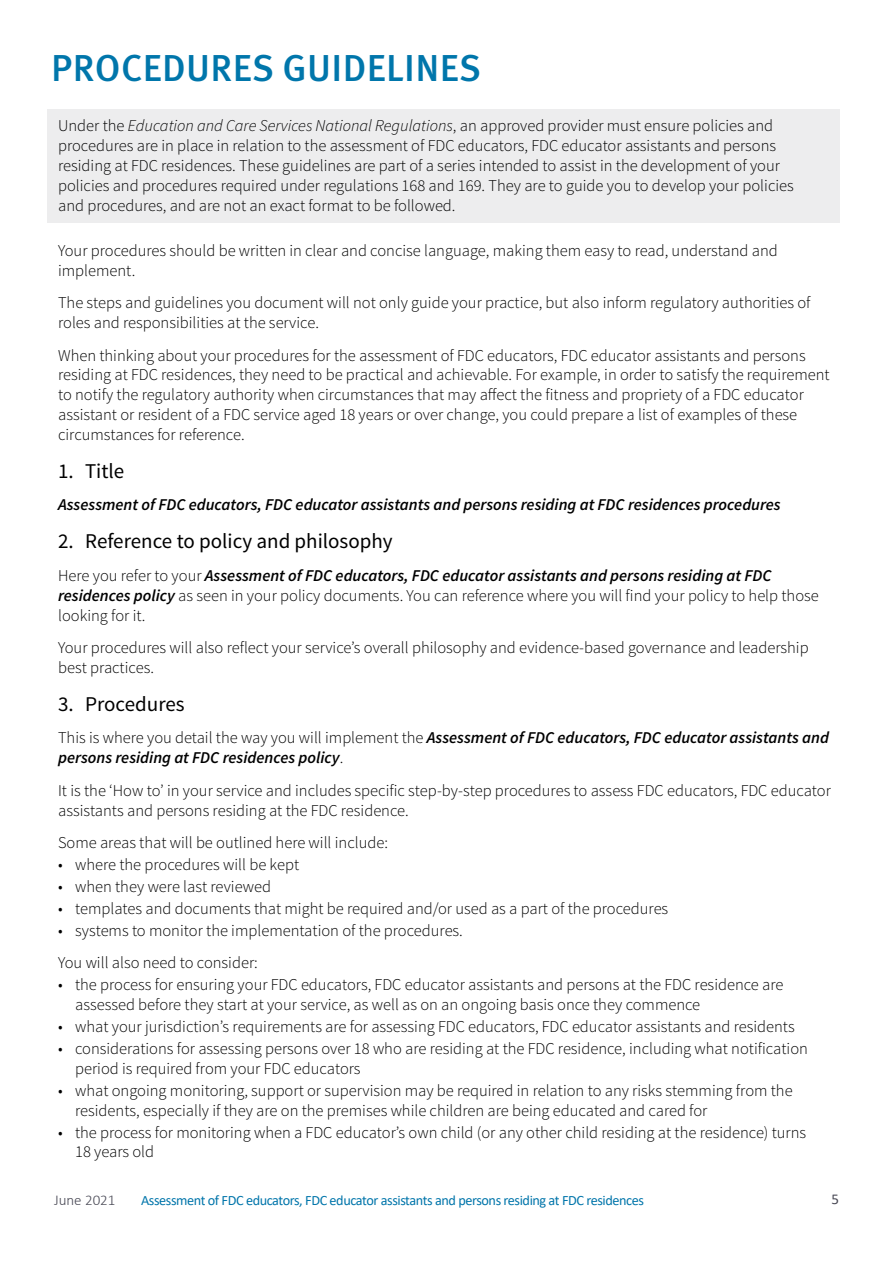
<style>
.page{position:relative;width:893px;height:1263px;background:#fff}
.page>*{position:absolute;margin:0;border:0;box-sizing:border-box;transform-origin:0 0}
.t1{font:500 37.5px "Meta Pro";letter-spacing:.01em;color:#0076ab}
.t2{font:21px "Source Sans Pro";color:#000}
.t3{font:300 16.5px/19.8px "Source Sans Pro";color:#000}
.t4{font:italic 600 16.5px/19.8px "Source Sans Pro";color:#000}
.t5{font:300 15px "Calibri";color:#4a4a56}
.t6{font:15px "Calibri";color:#4a4a56}
.t7{font:14.25px "Calibri";letter-spacing:-.03em;color:#0075aa}
.s1{font-style:italic}
.s2{font-weight:600;font-style:italic}
.s3{font-weight:300;font-style:normal}
</style>
<div class="page">
<div style="left:47px;top:109px;width:792px;height:114px;background:#ededee"></div>
<h1 class="t1" style="left:51px;top:45px;width:432px">PROCEDURES GUIDELINES</h1>
<p class="t3" style="left:58px;top:116px;width:737px">Under the <span class="s1">Education and Care Services National Regulations</span>, an approved provider must ensure policies and procedures are in place in relation to the assessment of FDC educators, FDC educator assistants and persons residing at FDC residences. These guidelines are part of a series intended to assist in the development of your policies and procedures required under regulations 168 and 169. They are to guide you to develop your policies and procedures, and are not an exact format to be followed.</p>
<p class="t3" style="left:58px;top:241px;width:721px">Your procedures should be written in clear and concise language, making them easy to read, understand and implement.</p>
<p class="t3" style="left:58px;top:293px;width:754px">The steps and guidelines you document will not only guide your practice, but also inform regulatory authorities of roles and responsibilities at the service.</p>
<p class="t3" style="left:58px;top:345px;width:773px">When thinking about your procedures for the assessment of FDC educators, FDC educator assistants and persons residing at FDC residences, they need to be practical and achievable. For example, in order to satisfy the requirement to notify the regulatory authority when circumstances that may affect the fitness and propriety of a FDC educator assistant or resident of a FDC service aged 18 years or over change, you could prepare a list of examples of these circumstances for reference.</p>
<p class="t2" style="left:58px;top:458px;width:68px">1. Title</p>
<p class="t4" style="left:58px;top:495px;width:724px">Assessment of FDC educators, FDC educator assistants and persons residing at FDC residences procedures</p>
<p class="t2" style="left:58px;top:528px;width:336px">2. Reference to policy and philosophy</p>
<p class="t3" style="left:58px;top:566px;width:762px">Here you refer to your <span class="s2">Assessment of FDC educators, FDC educator assistants and persons residing at FDC residences policy</span> as seen in your policy documents. You can reference where you will find your policy to help those looking for it.</p>
<p class="t3" style="left:58px;top:638px;width:752px">Your procedures will also reflect your service’s overall philosophy and evidence-based governance and leadership best practices.</p>
<p class="t2" style="left:58px;top:691px;width:128px">3. Procedures</p>
<p class="t4" style="left:58px;top:728px;width:772px"><span class="s3">This is where you detail the way you will implement the</span> Assessment of FDC educators, FDC educator assistants and persons residing at FDC residences policy<span class="s3">.</span></p>
<p class="t3" style="left:58px;top:780px;width:774px">It is the ‘How to’ in your service and includes specific step-by-step procedures to assess FDC educators, FDC educator assistants and persons residing at the FDC residence.</p>
<p class="t3" style="left:58px;top:833px;width:331px">Some areas that will be outlined here will include:</p>
<p class="t3" style="left:58px;top:855px;width:243px">• where the procedures will be kept</p>
<p class="t3" style="left:58px;top:877px;width:214px">• when they were last reviewed</p>
<p class="t3" style="left:58px;top:899px;width:612px">• templates and documents that might be required and/or used as a part of the procedures</p>
<p class="t3" style="left:58px;top:914px;width:406px;line-height:32.5px">• systems to monitor the implementation of the procedures.<br>You will also need to consider:</p>
<p class="t3" style="left:75px;top:975px;width:710px;text-indent:-17px">• the process for ensuring your FDC educators, FDC educator assistants and persons at the FDC residence are assessed before they start at your service, as well as on an ongoing basis once they commence</p>
<p class="t3" style="left:58px;top:1017px;width:738px">• what your jurisdiction’s requirements are for assessing FDC educators, FDC educator assistants and residents</p>
<p class="t3" style="left:75px;top:1039px;width:734px;text-indent:-17px">• considerations for assessing persons over 18 who are residing at the FDC residence, including what notification period is required from your FDC educators</p>
<p class="t3" style="left:75px;top:1080px;width:719px;text-indent:-17px">• what ongoing monitoring, support or supervision may be required in relation to any risks stemming from the residents, especially if they are on the premises while children are being educated and cared for</p>
<p class="t3" style="left:75px;top:1122px;width:733px;text-indent:-17px">• the process for monitoring when a FDC educator’s own child (or any other child residing at the residence) turns<br>18 years old</p>
<p class="t5" style="left:54px;top:1190px;width:63px">June 2021</p>
<p class="t7" style="left:141px;top:1190px;width:504px">Assessment of FDC educators, FDC educator assistants and persons residing at FDC residences</p>
<p class="t6" style="left:831px;top:1188px;width:9px">5</p>
</div>
